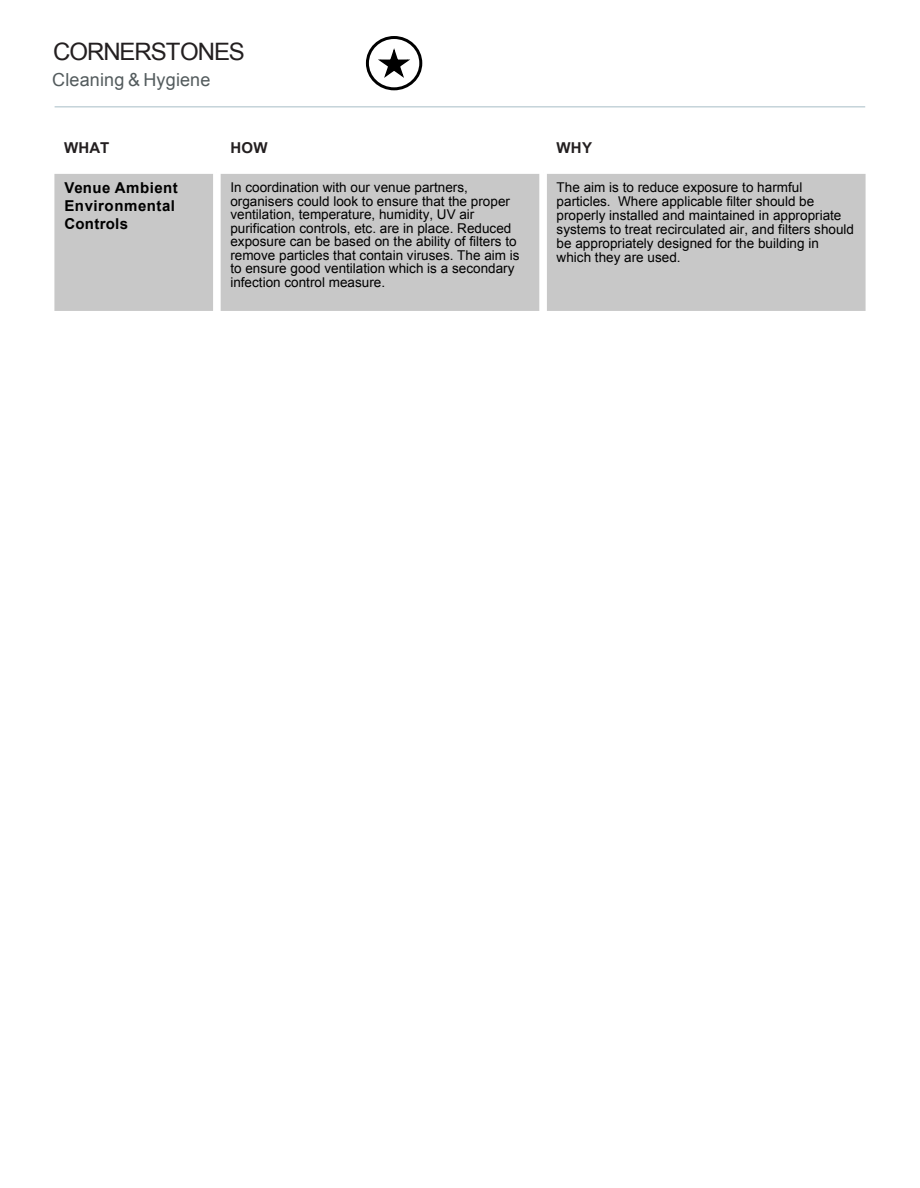
<style>
.page{position:relative;width:920px;height:1188px;background:#fff}
.page>*{position:absolute;margin:0;border:0;box-sizing:border-box;transform-origin:0 0}
.t1{font:24px "Arial";letter-spacing:-.045em;color:#231f20}
.t2{font:18px "Arial";letter-spacing:.01em;color:#535b5d}
.t3{font:700 15px/18px "Arial";letter-spacing:.03em;color:#000}
.t4{font:700 15px "Arial";letter-spacing:.02em;color:#231f20}
.t5{font:13.5px/13.5px "Arial";color:#000}
</style>
<div class="page">
<hr style="left:55px;top:107px;width:810px;height:1px;background:#a7bdc7">
<div style="left:54px;top:174px;width:811px;height:137px;background:#c8c8c8"></div>
<div style="left:213px;top:172px;width:8px;height:164px;background:#fff"></div>
<div style="left:539px;top:172px;width:8px;height:164px;background:#fff"></div>
<svg style="left:366px;top:36px;width:56px;height:54px"></svg>
<svg style="left:375px;top:49px;width:37px;height:31px"></svg>
<h1 class="t1" style="left:53px;top:43px;width:193px">CORNERSTONES</h1>
<h2 class="t2" style="left:52px;top:73px;width:160px">Cleaning &amp; Hygiene</h2>
<p class="t4" style="left:64px;top:142px;width:47px">WHAT</p>
<p class="t4" style="left:230px;top:142px;width:39px">HOW</p>
<p class="t4" style="left:556px;top:142px;width:37px">WHY</p>
<p class="t3" style="left:64px;top:181px;width:115px">Venue Ambient<br>Environmental<br>Controls</p>
<p class="t5" style="left:230px;top:182px;width:291px">In coordination with our venue partners, organisers could look to ensure that the proper ventilation, temperature, humidity, UV air purification controls, etc. are in place. Reduced exposure can be based on the ability of filters to remove particles that contain viruses. The aim is to ensure good ventilation which is a secondary infection control measure.</p>
<p class="t5" style="left:556px;top:182px;width:299px;line-height:14px">The aim is to reduce exposure to harmful particles. Where applicable filter should be properly installed and maintained in appropriate systems to treat recirculated air, and filters should be appropriately designed for the building in which they are used.</p>
</div>
